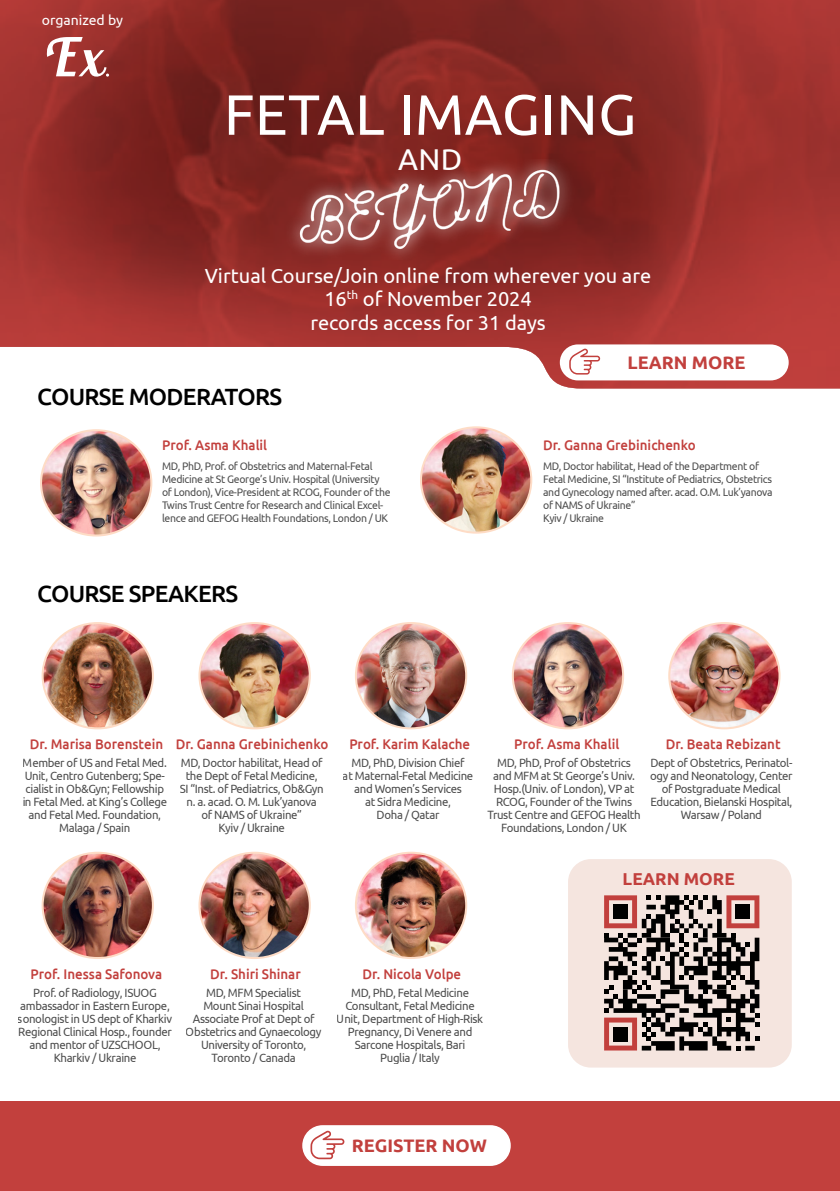
<style>
.page{position:relative;width:840px;height:1191px;background:#fff}
.page>*{position:absolute;margin:0;border:0;box-sizing:border-box;transform-origin:0 0}
.t1{font:56.6px "Ubuntu";letter-spacing:.01em;color:#fff}
.t2{font:30.2px "Ubuntu";color:#fff}
.t3{font:500 23.4px "Ubuntu";letter-spacing:-.03em;color:#000}
.t4{font:20.4px/23.6px "Ubuntu";color:#fff;text-align:center}
.t5{font:700 18.2px "Ubuntu";color:#c2403d}
.t6{font:700 18px "Ubuntu";color:#c2403d}
.t7{font:700 17.2px "Ubuntu";color:#c2403d}
.t8{font:500 14px "Ubuntu";color:#c2403d;scale:.95 1}
.t9{font:14px "Ubuntu";color:#fff}
.t10{font:12px/13px "Ubuntu";letter-spacing:-.03em;color:#000;text-align:center;scale:.95 1}
.t11{font:11px/13px "Ubuntu";letter-spacing:-.03em;color:#000;scale:.95 1}
</style>
<div class="page">
<img style="left:0;top:0;width:839px;height:388px">
<div style="left:559px;top:344px;width:229px;height:36px;background:#fff;border-radius:18px"></div>
<svg style="left:569px;top:348px;width:31px;height:26px"></svg>
<svg style="left:46px;top:37px;width:63px;height:43px"></svg>
<img style="left:286px;top:159px;width:290px;height:100px">
<div style="left:0;top:1101px;width:839px;height:90px;background:#c2403d"></div>
<div style="left:303px;top:1126px;width:206px;height:39px;background:#fff;border-radius:20px"></div>
<div style="left:302px;top:1125px;width:208px;height:40px;border:2px solid #fff;border-radius:20px"></div>
<svg style="left:310px;top:1130px;width:34px;height:29px"></svg>
<img style="left:43px;top:623px;width:110px;height:105px">
<div style="left:42px;top:622px;width:112px;height:107px;border:2px solid #fedcc6;border-radius:50%"></div>
<img style="left:43px;top:854px;width:110px;height:104px">
<div style="left:42px;top:851px;width:112px;height:108px;border:2px solid #fedcc6;border-radius:50%"></div>
<img style="left:201px;top:623px;width:108px;height:105px">
<div style="left:198px;top:622px;width:112px;height:107px;border:2px solid #fedcc6;border-radius:50%"></div>
<img style="left:201px;top:854px;width:108px;height:104px">
<div style="left:198px;top:851px;width:112px;height:108px;border:2px solid #fedcc6;border-radius:50%"></div>
<img style="left:514px;top:623px;width:108px;height:105px">
<div style="left:511px;top:622px;width:112px;height:107px;border:2px solid #fedcc6;border-radius:50%"></div>
<img style="left:356px;top:623px;width:110px;height:105px">
<div style="left:355px;top:622px;width:112px;height:107px;border:2px solid #fedcc6;border-radius:50%"></div>
<img style="left:356px;top:854px;width:110px;height:104px">
<div style="left:355px;top:851px;width:112px;height:108px;border:2px solid #fedcc6;border-radius:50%"></div>
<img style="left:670px;top:623px;width:109px;height:105px">
<div style="left:668px;top:622px;width:112px;height:107px;border:2px solid #fedcc6;border-radius:50%"></div>
<img style="left:41px;top:430px;width:110px;height:105px">
<div style="left:40px;top:429px;width:112px;height:107px;border:2px solid #fedcc6;border-radius:50%"></div>
<img style="left:421px;top:429px;width:110px;height:103px">
<div style="left:420px;top:426px;width:112px;height:107px;border:2px solid #fedcc6;border-radius:50%"></div>
<div style="left:567px;top:859px;width:224px;height:208px;background:#f5e5df;border-radius:23px"></div>
<svg style="left:604px;top:895px;width:155px;height:155px"></svg>
<div style="left:613px;top:904px;width:14px;height:15px;background:#000"></div>
<div style="left:735px;top:904px;width:14px;height:15px;background:#000"></div>
<div style="left:613px;top:1027px;width:14px;height:14px;background:#000"></div>
<p class="t9" style="left:42px;top:12px;width:83px">organized by</p>
<h1 class="t1" style="left:224px;top:80px;width:413px">FETAL IMAGING</h1>
<h2 class="t2" style="left:398px;top:141px;width:65px">AND</h2>
<h3 class="t4" style="left:205px;top:263px;width:448px">Virtual Course/Join online from wherever you are<br>16<sup>th</sup> of November 2024<br>records access for 31 days</h3>
<h3 class="t5" style="left:627px;top:351px;width:119px">LEARN MORE</h3>
<p class="t3" style="left:37px;top:381px;width:246px">COURSE MODERATORS</p>
<p class="t8" style="left:162px;top:436px;width:112px">Prof. Asma Khalil</p>
<p class="t11" style="left:162px;top:459px;width:242px">MD, PhD, Prof. of Obstetrics and Maternal-Fetal Medicine at St George’s Univ. Hospital (University of London), Vice-President at RCOG, Founder of the Twins Trust Centre for Research and Clinical Excel&shy;lence and GEFOG Health Foundations, London / UK</p>
<p class="t3" style="left:37px;top:579px;width:202px">COURSE SPEAKERS</p>
<p class="t8" style="left:543px;top:436px;width:162px">Dr. Ganna Grebinichenko</p>
<p class="t11" style="left:543px;top:459px;width:243px">MD, Doctor habilitat, Head of the Department of Fetal Medicine, SI “Institute of Pediatrics, Obstetrics and Gynecology named after. acad. O.M. Luk’yanova of NAMS of Ukraine”<br>Kyiv / Ukraine</p>
<p class="t8" style="left:30px;top:735px;width:142px">Dr. Marisa Borenstein</p>
<p class="t10" style="left:22px;top:755px;width:154px">Member of US and Fetal Med.<br>Unit, Centro Gutenberg; Spe&shy;cialist in Ob&amp;Gyn; Fellowship in Fetal Med. at King’s College and Fetal Med. Foundation,<br>Malaga / Spain</p>
<p class="t8" style="left:176px;top:735px;width:162px">Dr. Ganna Grebinichenko</p>
<p class="t10" style="left:179px;top:755px;width:153px">MD, Doctor habilitat, Head of the Dept of Fetal Medicine,<br>SI “Inst. of Pediatrics, Ob&amp;Gyn n. a. acad. O. M. Luk’yanova of NAMS of Ukraine”<br>Kyiv / Ukraine</p>
<p class="t8" style="left:349px;top:735px;width:129px">Prof. Karim Kalache</p>
<p class="t8" style="left:514px;top:735px;width:112px">Prof. Asma Khalil</p>
<p class="t10" style="left:342px;top:755px;width:139px">MD, PhD, Division Chief<br>at Maternal-Fetal Medicine and Women’s Services<br>at Sidra Medicine,<br>Doha / Qatar</p>
<p class="t10" style="left:487px;top:755px;width:163px">MD, PhD, Prof of Obstetrics and MFM at St George’s Univ.<br>Hosp.(Univ. of London), VP at<br>RCOG, Founder of the Twins<br>Trust Centre and GEFOG Health<br>Foundations, London / UK</p>
<p class="t8" style="left:665px;top:735px;width:122px">Dr. Beata Rebizant</p>
<p class="t10" style="left:650px;top:755px;width:151px">Dept of Obstetrics, Perinatol&shy;ogy and Neonatology, Center of Postgraduate Medical<br>Education, Bielanski Hospital,<br>Warsaw / Poland</p>
<p class="t7" style="left:622px;top:868px;width:114px">LEARN MORE</p>
<p class="t8" style="left:31px;top:964px;width:140px">Prof. Inessa Safonova</p>
<p class="t10" style="left:18px;top:985px;width:164px">Prof. of Radiology, ISUOG ambassador in Eastern Europe, sonologist in US dept of Kharkiv<br>Regional Clinical Hosp., founder and mentor of UZSCHOOL,<br>Kharkiv / Ukraine</p>
<p class="t8" style="left:210px;top:964px;width:97px">Dr. Shiri Shinar</p>
<p class="t10" style="left:186px;top:985px;width:144px">MD, MFM Specialist<br>Mount Sinai Hospital<br>Associate Prof at Dept of<br>Obstetrics and Gynaecology<br>University of Toronto,<br>Toronto / Canada</p>
<p class="t8" style="left:362px;top:964px;width:105px">Dr. Nicola Volpe</p>
<p class="t10" style="left:337px;top:985px;width:155px">MD, PhD, Fetal Medicine<br>Consultant, Fetal Medicine<br>Unit, Department of High-Risk<br>Pregnancy, Di Venere and<br>Sarcone Hospitals, Bari<br>Puglia / Italy</p>
<h3 class="t6" style="left:351px;top:1135px;width:137px">REGISTER NOW</h3>
</div>
